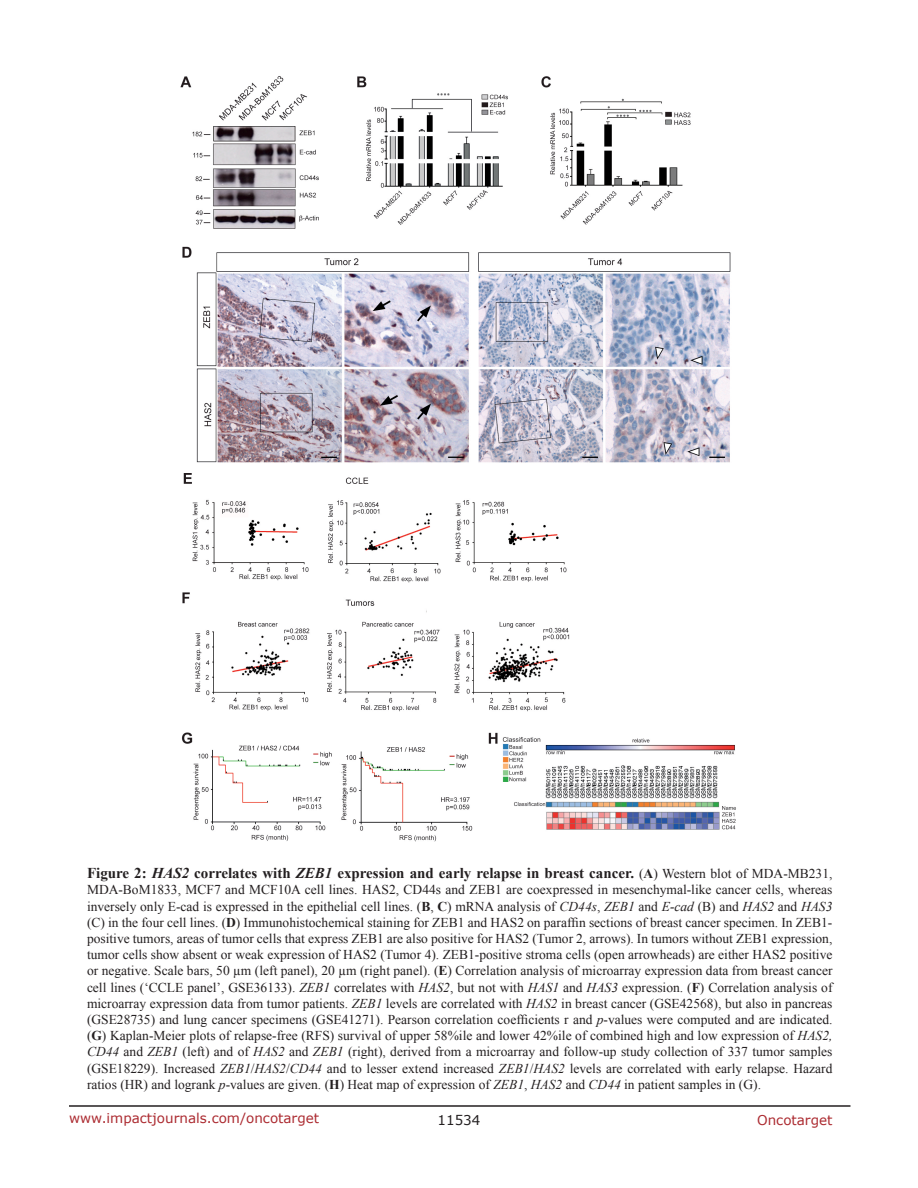
<style>
.page{position:relative;width:918px;height:1188px;background:#fff}
.page>*{position:absolute;margin:0;border:0;box-sizing:border-box;transform-origin:0 0}
.FigureText{font:700 15px "Times New Roman";color:#231f20}
.FigureText-2{font:13.5px/16.2px "Times New Roman";color:#231f20;text-align:justify}
.t1{font:13.5px "Verdana";color:#ac2b31}
.t2{font:13.5px "Verdana";color:#231f20}
.s1{font-style:italic}
.s2{font-weight:400;font-size:13.5px}
.s3{font-size:13.5px}
.s4{font-weight:700}
</style>
<div class="page">
<hr style="left:69px;top:1105px;width:781px;height:2px;background:#231f20">
<img style="left:181px;top:76px;width:555px;height:766px">
<p class="FigureText" style="left:87px;top:863px;width:747px">Figure 2: <span class="s1">HAS2</span> correlates with <span class="s1">ZEB1</span> expression and early relapse in breast cancer. <span class="s2">(</span><span class="s3">A</span><span class="s2">) Western blot of MDA-MB231,</span></p>
<p class="FigureText-2" style="left:87px;top:882px;width:747px">MDA-BoM1833, MCF7 and MCF10A cell lines. HAS2, CD44s and ZEB1 are coexpressed in mesenchymal-like cancer cells, whereas inversely only E-cad is expressed in the epithelial cell lines. (<span class="s4">B</span>, <span class="s4">C</span>) mRNA analysis of <span class="s1">CD44s</span>, <span class="s1">ZEB1</span> and <span class="s1">E-cad</span> (B) and <span class="s1">HAS2</span> and <span class="s1">HAS3 </span>(C) in the four cell lines. (<span class="s4">D</span>) Immunohistochemical staining for ZEB1 and HAS2 on paraffin sections of breast cancer specimen. In ZEB1- positive tumors, areas of tumor cells that express ZEB1 are also positive for HAS2 (Tumor 2, arrows). In tumors without ZEB1 expression, tumor cells show absent or weak expression of HAS2 (Tumor 4). ZEB1-positive stroma cells (open arrowheads) are either HAS2 positive or negative. Scale bars, 50 µm (left panel), 20 µm (right panel). (<span class="s4">E</span>) Correlation analysis of microarray expression data from breast cancer cell lines (‘CCLE panel’, GSE36133). <span class="s1">ZEB1</span> correlates with <span class="s1">HAS2</span>, but not with <span class="s1">HAS1</span> and <span class="s1">HAS3</span> expression. (<span class="s4">F</span>) Correlation analysis of microarray expression data from tumor patients. <span class="s1">ZEB1</span> levels are correlated with <span class="s1">HAS2</span> in breast cancer (GSE42568), but also in pancreas (GSE28735) and lung cancer specimens (GSE41271). Pearson correlation coefficients r and <span class="s1">p</span>-values were computed and are indicated. (<span class="s4">G</span>) Kaplan-Meier plots of relapse-free (RFS) survival of upper 58%ile and lower 42%ile of combined high and low expression of <span class="s1">HAS2, CD44</span> and <span class="s1">ZEB1</span> (left) and of <span class="s1">HAS2</span> and <span class="s1">ZEB1</span> (right), derived from a microarray and follow-up study collection of 337 tumor samples (GSE18229). Increased <span class="s1">ZEB1</span>/<span class="s1">HAS2</span>/<span class="s1">CD44</span> and to lesser extend increased <span class="s1">ZEB1</span>/<span class="s1">HAS2</span> levels are correlated with early relapse. Hazard ratios (HR) and logrank <span class="s1">p</span>-values are given. (<span class="s4">H</span>) Heat map of expression of <span class="s1">ZEB1</span>, <span class="s1">HAS2</span> and <span class="s1">CD44</span> in patient samples in (G).</p>
<p class="t1" style="left:69px;top:1109px;width:252px">www.impactjournals.com/oncotarget</p>
<p class="t2" style="left:438px;top:1111px;width:44px">11534</p>
<p class="t1" style="left:757px;top:1111px;width:77px">Oncotarget</p>
</div>
